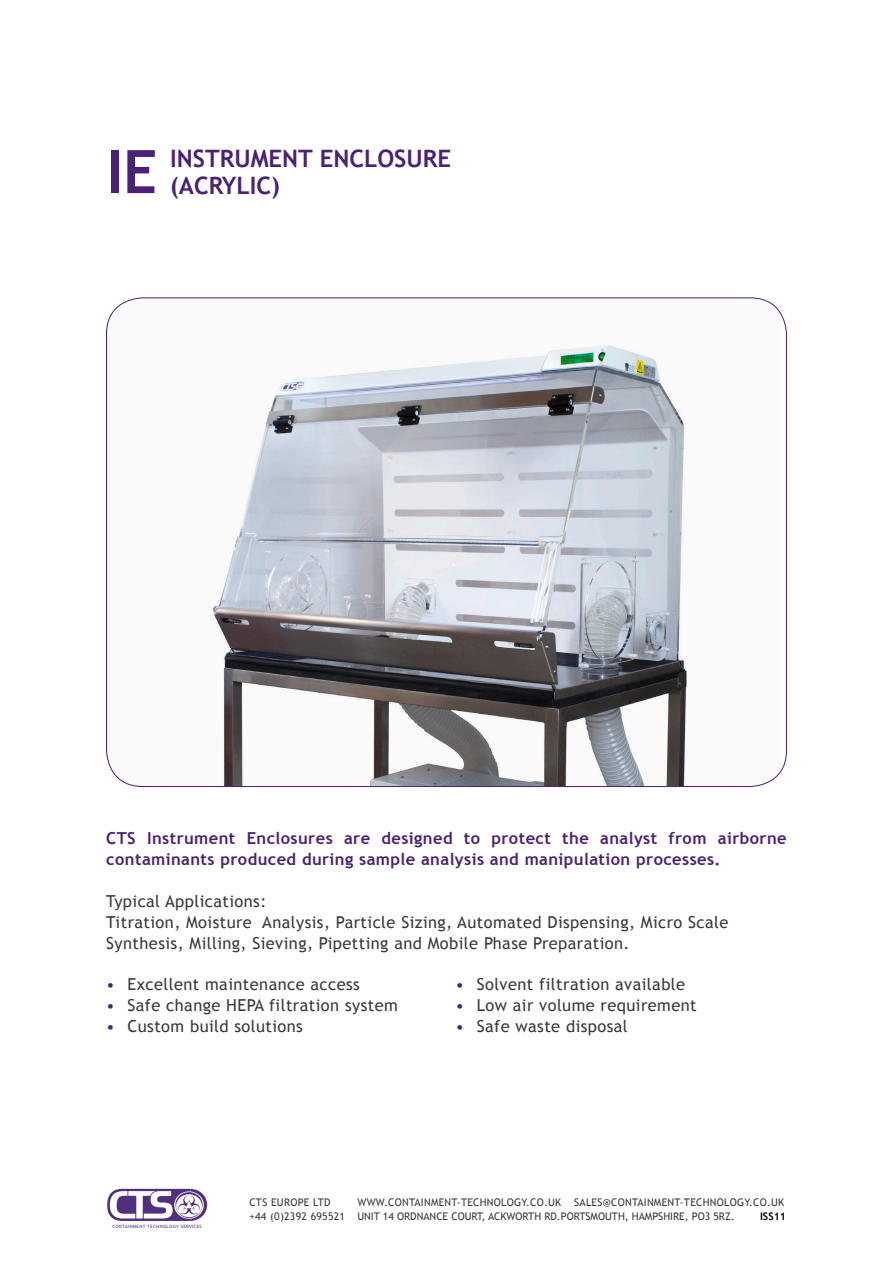
<style>
.page{position:relative;width:893px;height:1263px;background:#fff}
.page>*{position:absolute;margin:0;border:0;box-sizing:border-box;transform-origin:0 0}
.CTS_-_Big_Index{font:700 60px "Trebuchet MS";color:#4b2077}
.CTS_-_Index{font:700 24px/27px "Trebuchet MS";color:#4b2077}
.CTS-Paragraphs-Left{font:16.5px/21px "Trebuchet MS";letter-spacing:.025em;color:#3a3a3a}
.CTS-Bold-Purple{font:700 16.5px/21px "Trebuchet MS";letter-spacing:.025em;color:#4b2077}
.CTS-Footer{font:10.5px "Trebuchet MS";letter-spacing:.025em;color:#3a3a3a}
.CTS-Footer-2{font:10.5px "Trebuchet MS";color:#3a3a3a}
.CTS-Footer-3{font:700 10.5px "Trebuchet MS";color:#000}
.t1{font:4.5px "Trebuchet MS";letter-spacing:.05em;color:#522e81;scale:1.08 1}
.s1{color:#4b2077}
</style>
<div class="page">
<img style="left:106px;top:298px;width:673px;height:488px">
<svg style="left:107px;top:1189px;width:100px;height:32px"></svg>
<p class="CTS_-_Big_Index" style="left:106px;top:134px;width:52px">IE</p>
<p class="CTS_-_Index" style="left:170px;top:144px;width:282px">INSTRUMENT ENCLOSURE (ACRYLIC)</p>
<p class="CTS-Bold-Purple" style="left:106px;top:827px;width:682px">CTS Instrument Enclosures are designed to protect the analyst from airborne contaminants produced during sample analysis and manipulation processes.</p>
<p class="CTS-Paragraphs-Left" style="left:106px;top:890px;width:162px">Typical Applications:</p>
<p class="CTS-Paragraphs-Left" style="left:106px;top:911px;width:624px">Titration, Moisture Analysis, Particle Sizing, Automated Dispensing, Micro Scale<br>Synthesis, Milling, Sieving, Pipetting and Mobile Phase Preparation.</p>
<p class="CTS-Paragraphs-Left" style="left:106px;top:974px;width:255px"><span class="s1">•</span> Excellent maintenance access</p>
<p class="CTS-Paragraphs-Left" style="left:106px;top:995px;width:293px"><span class="s1">•</span> Safe change HEPA filtration system</p>
<p class="CTS-Paragraphs-Left" style="left:106px;top:1016px;width:198px"><span class="s1">•</span> Custom build solutions</p>
<p class="CTS-Paragraphs-Left" style="left:455px;top:974px;width:231px"><span class="s1">•</span> Solvent filtration available</p>
<p class="CTS-Paragraphs-Left" style="left:455px;top:995px;width:243px"><span class="s1">•</span> Low air volume requirement</p>
<p class="CTS-Paragraphs-Left" style="left:455px;top:1016px;width:174px"><span class="s1">•</span> Safe waste disposal</p>
<p class="t1" style="left:112px;top:1224px;width:84px">CONTAINMENT TECHNOLOGY SERVICES</p>
<p class="CTS-Footer" style="left:249px;top:1196px;width:83px">CTS EUROPE LTD</p>
<p class="CTS-Footer" style="left:357px;top:1196px;width:428px">WWW.CONTAINMENT-TECHNOLOGY.CO.UK SALES@CONTAINMENT-TECHNOLOGY.CO.UK</p>
<p class="CTS-Footer-2" style="left:249px;top:1210px;width:487px">+44 (0)2392 695521 UNIT 14 ORDNANCE COURT, ACKWORTH RD.PORTSMOUTH, HAMPSHIRE, PO3 5RZ.</p>
<p class="CTS-Footer-3" style="left:760px;top:1209px;width:27px">ISS11</p>
</div>
